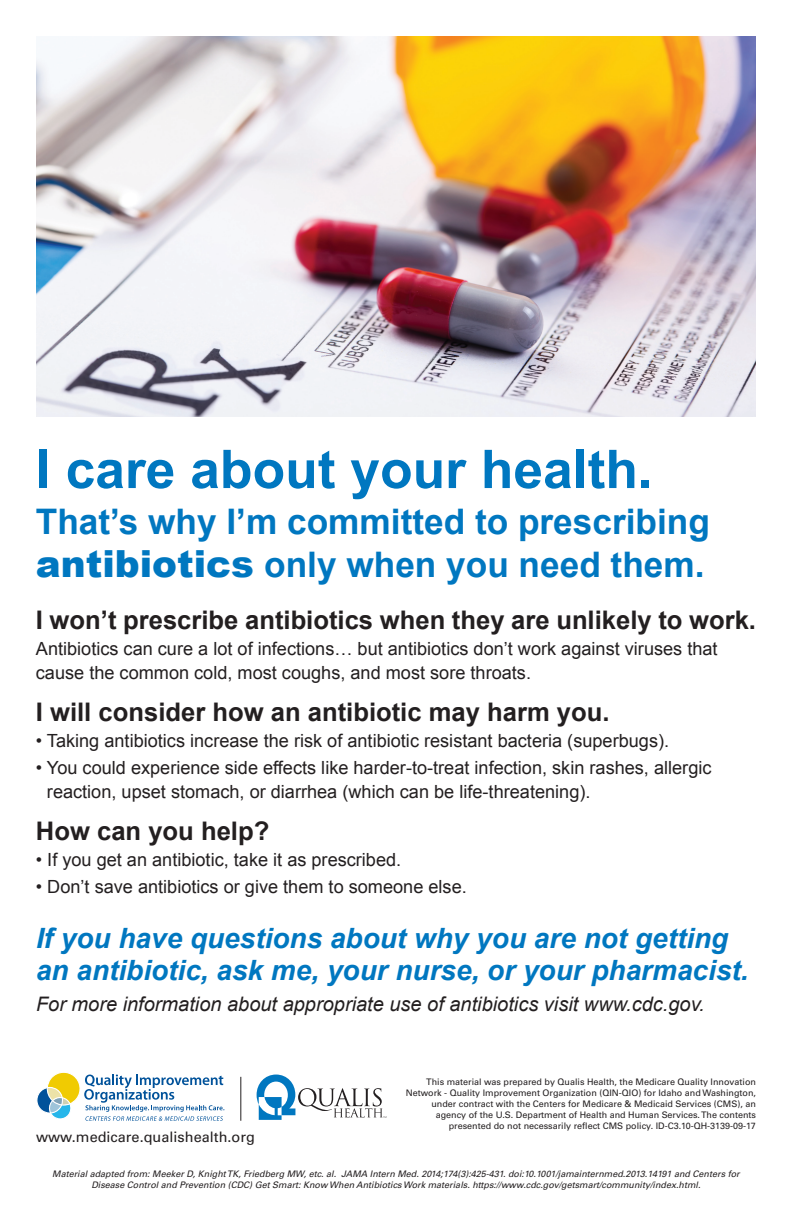
<style>
.page{position:relative;width:792px;height:1224px;background:#fff}
.page>*{position:absolute;margin:0;border:0;box-sizing:border-box;transform-origin:0 0}
.t1{font:700 53.4px "Arial";color:#0077c0}
.t2{font:700 35.2px/42.7px "Arial";color:#0077c0}
.t3{font:italic 700 28px/32px "Arial";color:#0077c0}
.t4{font:700 25.6px "Arial";color:#231f20}
.t5{font:italic 20px "Arial";color:#231f20}
.t6{font:18.1px/24.5px "Arial";color:#231f20}
.t7{font:14.5px "Univers LT Std";color:#231f20}
.t8{font:9px/11px "Univers LT Std";color:#231f20;text-align:right}
.t9{font:italic 9px/11px "Univers LT Std";color:#231f20;text-align:center}
.s1{font-weight:900;font-size:37.4px}
</style>
<div class="page">
<svg style="left:37px;top:1072px;width:187px;height:49px"></svg>
<hr style="left:241px;top:1077px;width:1px;height:44px;background:#231f20">
<svg style="left:257px;top:1075px;width:129px;height:45px"></svg>
<img style="left:36px;top:36px;width:720px;height:380px">
<h1 class="t1" style="left:36px;top:434px;width:618px">I care about your health.</h1>
<h2 class="t2" style="left:36px;top:501px;width:675px">That’s why I’m committed to prescribing <span class="s1">antibiotics</span> only when you need them.</h2>
<h3 class="t4" style="left:36px;top:603px;width:722px">I won’t prescribe antibiotics when they are unlikely to work.</h3>
<p class="t6" style="left:36px;top:636px;width:683px">Antibiotics can cure a lot of infections… but antibiotics don’t work against viruses that cause the common cold, most coughs, and most sore throats.</p>
<h3 class="t4" style="left:36px;top:695px;width:575px">I will consider how an antibiotic may harm you.</h3>
<p class="t6" style="left:36px;top:728px;width:635px">• Taking antibiotics increase the risk of antibiotic resistant bacteria (superbugs).</p>
<p class="t6" style="left:47px;top:755px;width:666px;text-indent:-11px">• You could experience side effects like harder-to-treat infection, skin rashes, allergic reaction, upset stomach, or diarrhea (which can be life-threatening).</p>
<h3 class="t4" style="left:36px;top:814px;width:235px">How can you help?</h3>
<p class="t6" style="left:36px;top:847px;width:367px">• If you get an antibiotic, take it as prescribed.</p>
<p class="t6" style="left:36px;top:874px;width:432px">• Don’t save antibiotics or give them to someone else.</p>
<h3 class="t3" style="left:36px;top:923px;width:714px">If you have questions about why you are not getting an antibiotic, ask me, your nurse, or your pharmacist.</h3>
<p class="t5" style="left:36px;top:991px;width:670px">For more information about appropriate use of antibiotics visit www.cdc.gov.</p>
<p class="t8" style="left:406px;top:1076px;width:352px">This material was prepared by Qualis Health, the Medicare Quality Innovation Network - Quality Improvement Organization (QIN-QIO) for Idaho and Washington, under contract with the Centers for Medicare &amp; Medicaid Services (CMS), an agency of the U.S. Department of Health and Human Services. The contents presented do not necessarily reflect CMS policy. ID-C3.10-QH-3139-09-17</p>
<p class="t9" style="left:52px;top:1168px;width:689px">Material adapted from: Meeker D, Knight TK, Friedberg MW, etc. al. JAMA Intern Med. 2014;174(3):425-431. doi:10.1001/jamainternmed.2013.14191 and Centers for<br>Disease Control and Prevention (CDC) Get Smart: Know When Antibiotics Work materials. https://www.cdc.gov/getsmart/community/index.html.</p>
<p class="t7" style="left:36px;top:1128px;width:220px">www.medicare.qualishealth.org</p>
</div>
